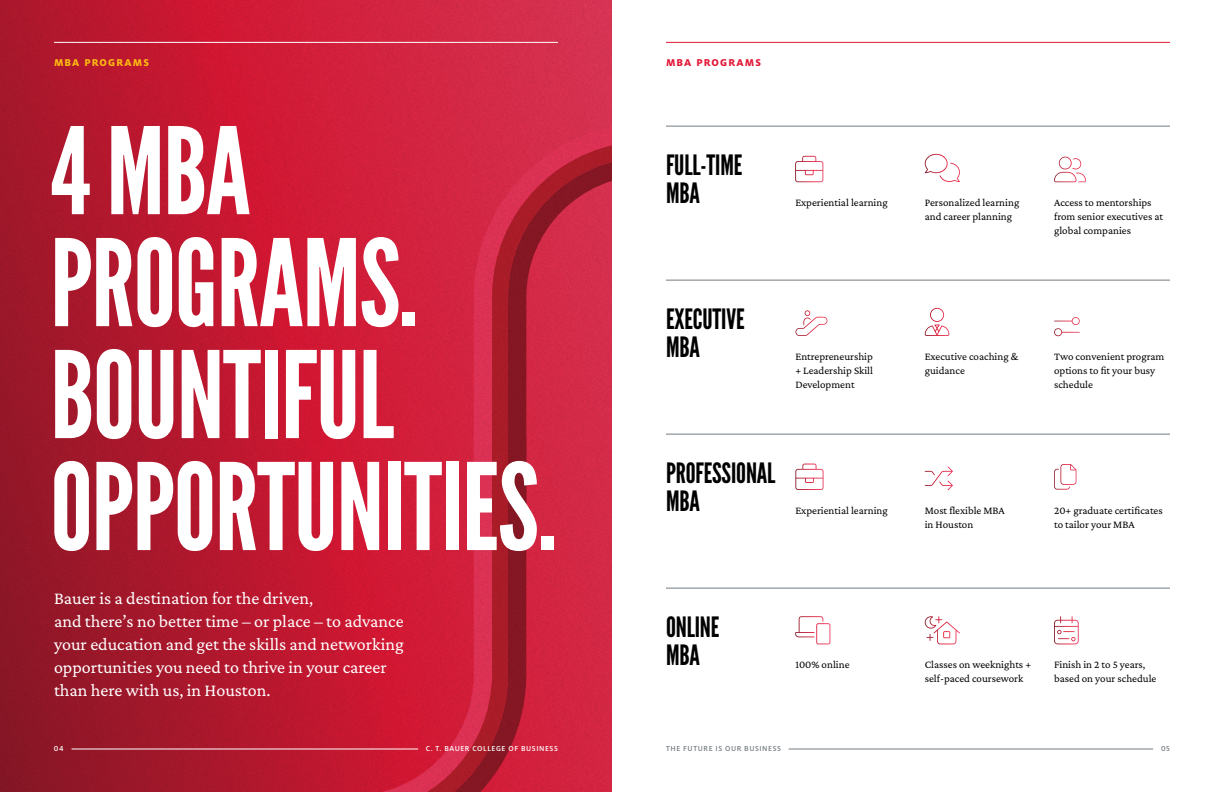
<style>
.page{position:relative;width:1224px;height:792px;background:#fff}
.page>*{position:absolute;margin:0;border:0;box-sizing:border-box;transform-origin:0 0}
.t1{font:120px/112px "League Gothic";letter-spacing:-.01em;color:#fff}
.t2{font:28px/28px "League Gothic";letter-spacing:-.005em;color:#000}
.t3{font:18px/23px "Crimson Pro";color:#fff}
.t4{font:11px/14px "Crimson Pro";color:#000}
.t5{font:800 11px "Milo Pro";letter-spacing:.1em;color:#fdba12}
.t6{font:800 11px "Milo Pro";letter-spacing:.1em;color:#e31837}
.t7{font:500 8px "Milo Pro";letter-spacing:.07em;color:#fff}
.t8{font:500 8px "Milo Pro";letter-spacing:.075em;color:#747c82}
</style>
<div class="page">
<img style="left:0;top:0;width:612px;height:792px">
<hr style="left:54px;top:42px;width:504px;height:1px;background:#fff">
<hr style="left:666px;top:42px;width:504px;height:1px;background:#e31837">
<hr style="left:789px;top:749px;width:364px;height:1px;background:#747c82">
<hr style="left:666px;top:126px;width:504px;height:1px;background:#747c82">
<hr style="left:666px;top:280px;width:504px;height:1px;background:#747c82">
<hr style="left:666px;top:434px;width:504px;height:1px;background:#747c82">
<hr style="left:666px;top:588px;width:504px;height:1px;background:#747c82">
<svg style="left:925px;top:154px;width:35px;height:28px"></svg>
<svg style="left:925px;top:308px;width:24px;height:28px"></svg>
<hr style="left:72px;top:749px;width:346px;height:1px;background:#fff">
<svg style="left:795px;top:616px;width:35px;height:28px"></svg>
<svg style="left:1054px;top:616px;width:25px;height:28px"></svg>
<svg style="left:925px;top:616px;width:35px;height:28px"></svg>
<svg style="left:795px;top:156px;width:28px;height:26px"></svg>
<svg style="left:795px;top:464px;width:29px;height:26px"></svg>
<svg style="left:925px;top:466px;width:28px;height:24px"></svg>
<svg style="left:1054px;top:157px;width:32px;height:25px"></svg>
<svg style="left:795px;top:310px;width:32px;height:26px"></svg>
<svg style="left:1054px;top:317px;width:26px;height:19px"></svg>
<svg style="left:1054px;top:464px;width:22px;height:26px"></svg>
<p class="t5" style="left:54px;top:57px;width:97px">MBA PROGRAMS</p>
<h1 class="t1" style="left:50px;top:116px;width:508px">4 MBA<br>PROGRAMS.<br>BOUNTIFUL<br>OPPORTUNITIES.</h1>
<h3 class="t3" style="left:54px;top:586px;width:351px">Bauer is a destination for the driven,<br>and there’s no better time – or place – to advance your education and get the skills and networking opportunities you need to thrive in your career than here with us, in Houston.</h3>
<p class="t7" style="left:54px;top:745px;width:11px">04</p>
<p class="t7" style="left:426px;top:745px;width:134px">C. T. BAUER COLLEGE OF BUSINESS</p>
<p class="t6" style="left:666px;top:57px;width:97px">MBA PROGRAMS</p>
<h2 class="t2" style="left:666px;top:151px;width:78px">FULL-TIME<br>MBA</h2>
<h2 class="t2" style="left:666px;top:305px;width:80px">EXECUTIVE<br>MBA</h2>
<p class="t4" style="left:795px;top:195px;width:94px">Experiential learning</p>
<p class="t4" style="left:925px;top:195px;width:96px">Personalized learning and career planning</p>
<p class="t4" style="left:1054px;top:195px;width:111px">Access to mentorships from senior executives at global companies</p>
<p class="t4" style="left:795px;top:349px;width:79px;text-align:justify">Entrepreneurship + Leadership Skill Development</p>
<p class="t4" style="left:925px;top:349px;width:95px">Executive coaching &amp; guidance</p>
<p class="t4" style="left:1054px;top:349px;width:112px">Two convenient program options to fit your busy schedule</p>
<h2 class="t2" style="left:666px;top:459px;width:111px">PROFESSIONAL<br>MBA</h2>
<p class="t4" style="left:795px;top:503px;width:94px">Experiential learning</p>
<p class="t4" style="left:925px;top:503px;width:82px">Most flexible MBA in Houston</p>
<p class="t4" style="left:1054px;top:503px;width:110px">20+ graduate certificates to tailor your MBA</p>
<h2 class="t2" style="left:666px;top:613px;width:55px">ONLINE<br>MBA</h2>
<p class="t4" style="left:795px;top:657px;width:56px">100% online</p>
<p class="t4" style="left:925px;top:657px;width:108px">Classes on weeknights + self-paced coursework</p>
<p class="t4" style="left:1054px;top:657px;width:104px">Finish in 2 to 5 years, based on your schedule</p>
<p class="t8" style="left:666px;top:745px;width:117px">THE FUTURE IS OUR BUSINESS</p>
<p class="t8" style="left:1161px;top:745px;width:10px">05</p>
</div>
